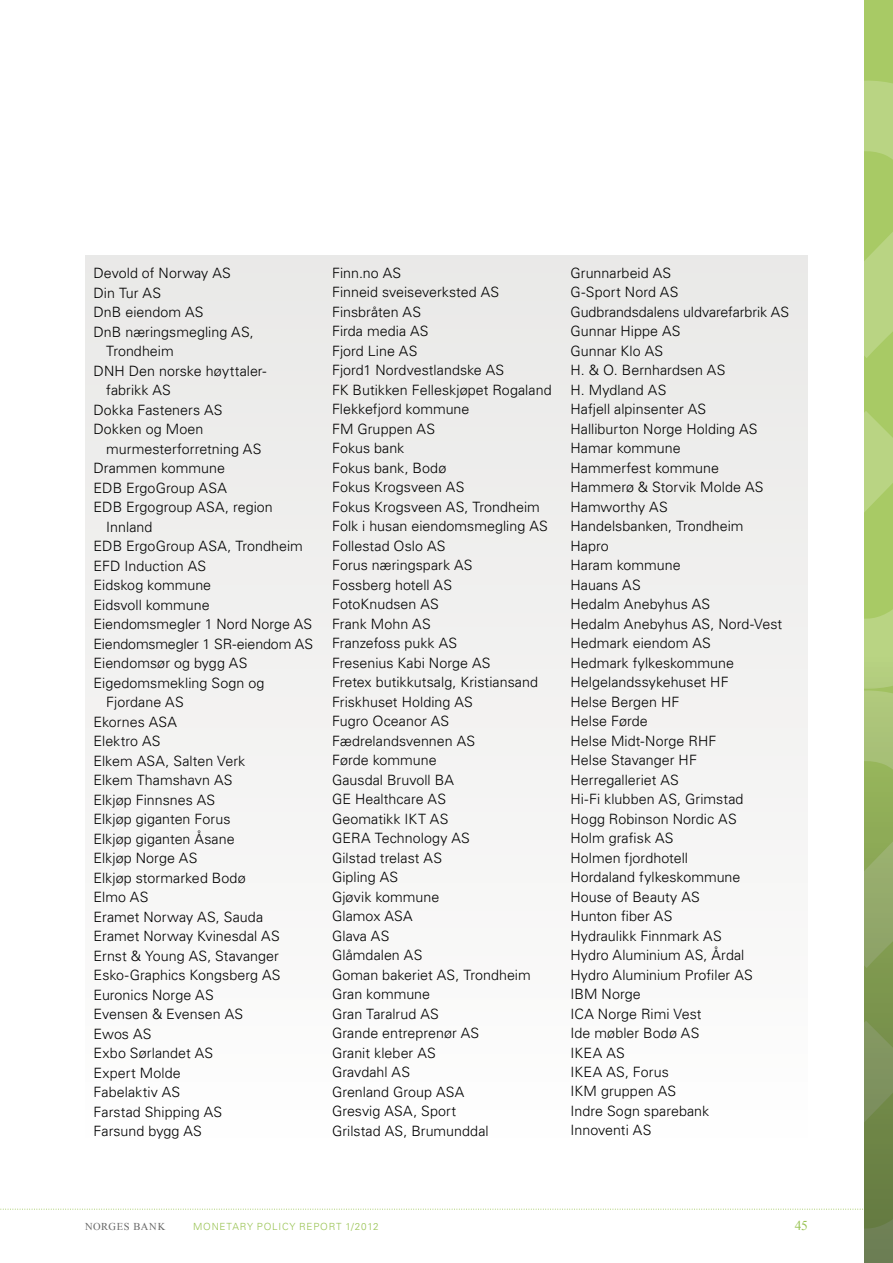
<style>
.page{position:relative;width:893px;height:1263px;background:#fff}
.page>*{position:absolute;margin:0;border:0;box-sizing:border-box;transform-origin:0 0}
.t1{font:300 14.25px/19.5px "Univers LT";letter-spacing:.005em;color:#000}
.t2{font:13.5px "Times New Roman";color:#99c353}
.t3{font:10.5px "Times New Roman";letter-spacing:.055em;color:#676767}
.t4{font:300 9.9px "Univers LT";letter-spacing:.08em;color:#99c353}
</style>
<div class="page">
<div style="left:864px;top:0;width:29px;height:1263px;background:#a8ca65"></div>
<svg style="left:864px;top:80px;width:29px;height:1183px"></svg>
<div style="left:85px;top:255px;width:723px;height:893px;background:#f3f2f1"></div>
<p class="t1" style="left:94px;top:263px;width:139px">Devold of Norway AS</p>
<p class="t1" style="left:94px;top:283px;width:69px">Din Tur AS</p>
<p class="t1" style="left:94px;top:302px;width:112px">DnB eiendom AS</p>
<p class="t1" style="left:94px;top:322px;width:162px">DnB næringsmegling AS,</p>
<p class="t1" style="left:106px;top:341px;width:69px">Trondheim</p>
<p class="t1" style="left:94px;top:361px;width:174px">DNH Den norske høyttaler-</p>
<p class="t1" style="left:106px;top:380px;width:66px">fabrikk AS</p>
<p class="t1" style="left:94px;top:400px;width:131px">Dokka Fasteners AS</p>
<p class="t1" style="left:94px;top:419px;width:111px">Dokken og Moen</p>
<p class="t1" style="left:106px;top:439px;width:157px">murmesterforretning AS</p>
<p class="t1" style="left:94px;top:458px;width:133px">Drammen kommune</p>
<p class="t1" style="left:94px;top:478px;width:135px">EDB ErgoGroup ASA</p>
<p class="t1" style="left:94px;top:497px;width:181px">EDB Ergogroup ASA, region</p>
<p class="t1" style="left:106px;top:517px;width:48px">Innland</p>
<p class="t1" style="left:94px;top:536px;width:211px">EDB ErgoGroup ASA, Trondheim</p>
<p class="t1" style="left:94px;top:556px;width:114px">EFD Induction AS</p>
<p class="t1" style="left:94px;top:575px;width:119px">Eidskog kommune</p>
<p class="t1" style="left:94px;top:595px;width:118px">Eidsvoll kommune</p>
<p class="t1" style="left:94px;top:614px;width:220px">Eiendomsmegler 1 Nord Norge AS</p>
<p class="t1" style="left:94px;top:634px;width:221px">Eiendomsmegler 1 SR-eiendom AS</p>
<p class="t1" style="left:94px;top:653px;width:155px">Eiendomsør og bygg AS</p>
<p class="t1" style="left:94px;top:673px;width:172px">Eigedomsmekling Sogn og</p>
<p class="t1" style="left:106px;top:692px;width:79px">Fjordane AS</p>
<p class="t1" style="left:94px;top:712px;width:85px">Ekornes ASA</p>
<p class="t1" style="left:94px;top:731px;width:69px">Elektro AS</p>
<p class="t1" style="left:94px;top:751px;width:153px">Elkem ASA, Salten Verk</p>
<p class="t1" style="left:94px;top:770px;width:141px">Elkem Thamshavn AS</p>
<p class="t1" style="left:94px;top:790px;width:123px">Elkjøp Finnsnes AS</p>
<p class="t1" style="left:94px;top:809px;width:138px">Elkjøp giganten Forus</p>
<p class="t1" style="left:94px;top:829px;width:143px">Elkjøp giganten Åsane</p>
<p class="t1" style="left:94px;top:848px;width:105px">Elkjøp Norge AS</p>
<p class="t1" style="left:94px;top:868px;width:154px">Elkjøp stormarked Bodø</p>
<p class="t1" style="left:94px;top:887px;width:56px">Elmo AS</p>
<p class="t1" style="left:94px;top:907px;width:171px">Eramet Norway AS, Sauda</p>
<p class="t1" style="left:94px;top:926px;width:188px">Eramet Norway Kvinesdal AS</p>
<p class="t1" style="left:94px;top:946px;width:187px">Ernst &amp; Young AS, Stavanger</p>
<p class="t1" style="left:94px;top:965px;width:188px">Esko-Graphics Kongsberg AS</p>
<p class="t1" style="left:94px;top:985px;width:122px">Euronics Norge AS</p>
<p class="t1" style="left:94px;top:1004px;width:151px">Evensen &amp; Evensen AS</p>
<p class="t1" style="left:94px;top:1024px;width:60px">Ewos AS</p>
<p class="t1" style="left:94px;top:1043px;width:121px">Exbo Sørlandet AS</p>
<p class="t1" style="left:94px;top:1063px;width:89px">Expert Molde</p>
<p class="t1" style="left:94px;top:1082px;width:88px">Fabelaktiv AS</p>
<p class="t1" style="left:94px;top:1102px;width:130px">Farstad Shipping AS</p>
<p class="t1" style="left:94px;top:1121px;width:110px">Farsund bygg AS</p>
<p class="t1" style="left:332px;top:263px;width:221px">Finn.no AS<br>Finneid sveiseverksted AS<br>Finsbråten AS<br>Firda media AS<br>Fjord Line AS<br>Fjord1 Nordvestlandske AS<br>FK Butikken Felleskjøpet Rogaland<br>Flekkefjord kommune<br>FM Gruppen AS<br>Fokus bank<br>Fokus bank, Bodø<br>Fokus Krogsveen AS<br>Fokus Krogsveen AS, Trondheim<br>Folk i husan eiendomsmegling AS<br>Follestad Oslo AS<br>Forus næringspark AS<br>Fossberg hotell AS<br>FotoKnudsen AS<br>Frank Mohn AS<br>Franzefoss pukk AS<br>Fresenius Kabi Norge AS<br>Fretex butikkutsalg, Kristiansand<br>Friskhuset Holding AS<br>Fugro Oceanor AS<br>Fædrelandsvennen AS<br>Førde kommune<br>Gausdal Bruvoll BA<br>GE Healthcare AS<br>Geomatikk IKT AS<br>GERA Technology AS<br>Gilstad trelast AS<br>Gipling AS<br>Gjøvik kommune<br>Glamox ASA<br>Glava AS<br>Glåmdalen AS<br>Goman bakeriet AS, Trondheim<br>Gran kommune<br>Gran Taralrud AS<br>Grande entreprenør AS<br>Granit kleber AS<br>Gravdahl AS<br>Grenland Group ASA<br>Gresvig ASA, Sport<br>Grilstad AS, Brumunddal</p>
<p class="t1" style="left:570px;top:263px;width:220px">Grunnarbeid AS<br>G-Sport Nord AS<br>Gudbrandsdalens uldvarefarbrik AS<br>Gunnar Hippe AS<br>Gunnar Klo AS<br>H. &amp; O. Bernhardsen AS<br>H. Mydland AS<br>Hafjell alpinsenter AS<br>Halliburton Norge Holding AS<br>Hamar kommune<br>Hammerfest kommune<br>Hammerø &amp; Storvik Molde AS<br>Hamworthy AS<br>Handelsbanken, Trondheim<br>Hapro<br>Haram kommune<br>Hauans AS<br>Hedalm Anebyhus AS<br>Hedalm Anebyhus AS, Nord-Vest<br>Hedmark eiendom AS<br>Hedmark fylkeskommune<br>Helgelandssykehuset HF<br>Helse Bergen HF<br>Helse Førde<br>Helse Midt-Norge RHF<br>Helse Stavanger HF<br>Herregalleriet AS<br>Hi-Fi klubben AS, Grimstad<br>Hogg Robinson Nordic AS<br>Holm grafisk AS<br>Holmen fjordhotell<br>Hordaland fylkeskommune<br>House of Beauty AS<br>Hunton fiber AS<br>Hydraulikk Finnmark AS<br>Hydro Aluminium AS, Årdal<br>Hydro Aluminium Profiler AS<br>IBM Norge<br>ICA Norge Rimi Vest<br>Ide møbler Bodø AS<br>IKEA AS<br>IKEA AS, Forus<br>IKM gruppen AS<br>Indre Sogn sparebank<br>Innoventi AS</p>
<p class="t3" style="left:85px;top:1219px;width:82px">NORGES BANK</p>
<p class="t4" style="left:193px;top:1220px;width:187px">MONETARY POLICY REPORT 1/2012</p>
<p class="t2" style="left:795px;top:1216px;width:15px">45</p>
</div>
